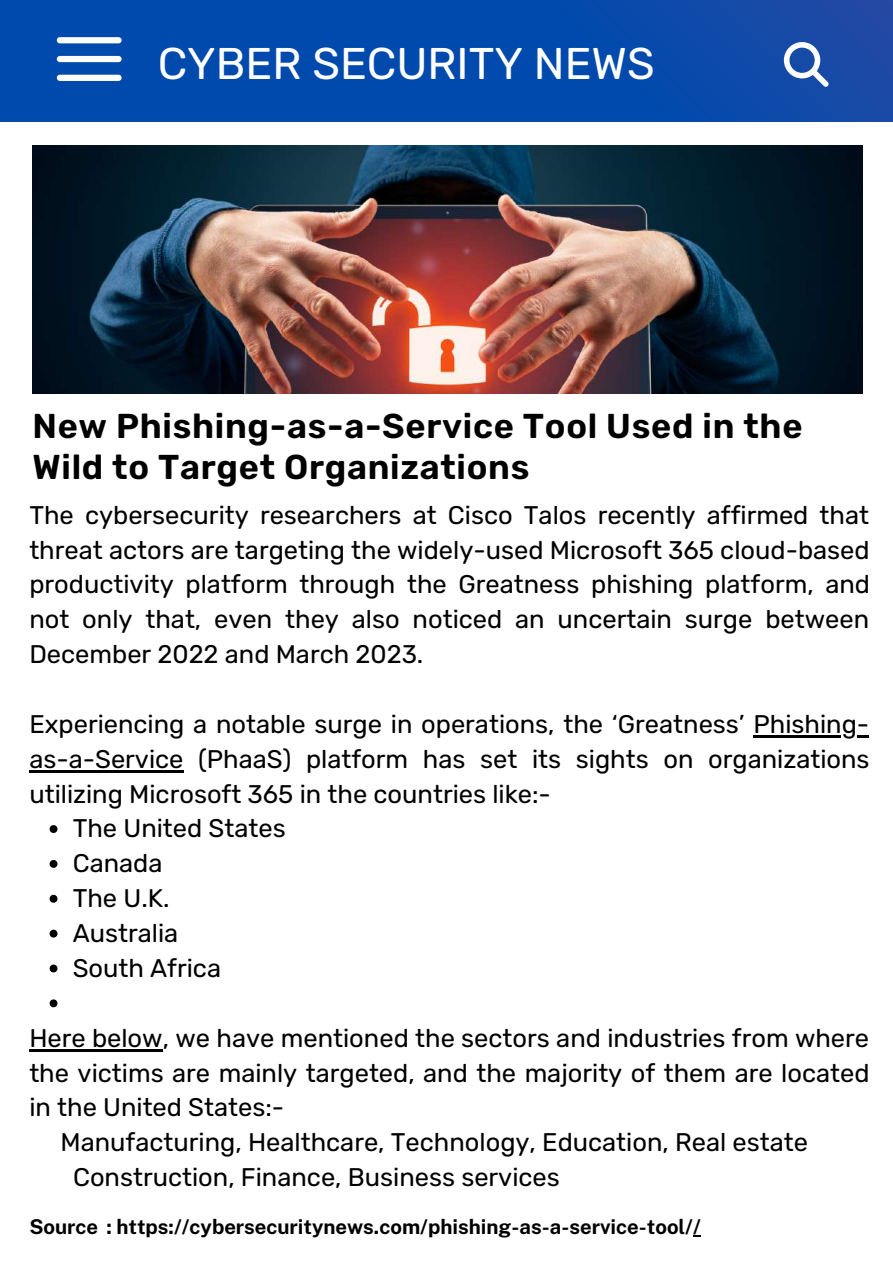
<style>
.page{position:relative;width:893px;height:1264px;background:#fff}
.page>*{position:absolute;margin:0;border:0;box-sizing:border-box;transform-origin:0 0}
.t1{font:44.4px "Rubik";color:#fff}
.t2{font:600 34.5px/40.5px "Rubik";letter-spacing:.02em;color:#000}
.t3{font:25.5px/34.8px "Rubik";color:#000;text-align:justify}
.t4{font:700 20.4px "Public Sans";color:#000}
</style>
<div class="page">
<img style="left:32px;top:146px;width:830px;height:247px">
<div style="left:0;top:0;width:892px;height:121px;background:linear-gradient(to right,#004baf,#114aa8)"></div>
<div style="left:57px;top:37px;width:65px;height:6px;background:#fff;border-radius:3px"></div>
<div style="left:57px;top:56px;width:65px;height:6px;background:#fff;border-radius:3px"></div>
<div style="left:57px;top:75px;width:65px;height:6px;background:#fff;border-radius:3px"></div>
<svg style="left:783px;top:42px;width:45px;height:45px"></svg>
<svg style="left:50px;top:825px;width:7px;height:8px"></svg>
<svg style="left:50px;top:860px;width:7px;height:7px"></svg>
<svg style="left:50px;top:894px;width:7px;height:8px"></svg>
<svg style="left:50px;top:929px;width:7px;height:8px"></svg>
<svg style="left:50px;top:964px;width:7px;height:8px"></svg>
<svg style="left:50px;top:999px;width:7px;height:8px"></svg>
<hr style="left:753px;top:735px;width:116px;height:2px;background:#000">
<hr style="left:29px;top:770px;width:154px;height:2px;background:#000">
<hr style="left:29px;top:1048px;width:134px;height:3px;background:#000">
<h1 class="t1" style="left:158px;top:37px;width:498px">CYBER SECURITY NEWS</h1>
<h2 class="t2" style="left:32px;top:406px;width:771px">New Phishing-as-a-Service Tool Used in the<br>Wild to Target Organizations</h2>
<p class="t3" style="left:29px;top:497px;width:842px">The cybersecurity researchers at Cisco Talos recently affirmed that threat actors are targeting the widely-used Microsoft 365 cloud-based productivity platform through the Greatness phishing platform, and not only that, even they also noticed an uncertain surge between December 2022 and March 2023.</p>
<p class="t3" style="left:29px;top:706px;width:841px">Experiencing a notable surge in operations, the ‘Greatness’ Phishing&shy;as-a-Service (PhaaS) platform has set its sights on organizations utilizing Microsoft 365 in the countries like:-</p>
<p class="t3" style="left:73px;top:811px;width:214px;text-align:left">The United States<br>Canada<br>The U.K.<br>Australia<br>South Africa</p>
<p class="t3" style="left:29px;top:1020px;width:841px">Here below, we have mentioned the sectors and industries from where</p>
<p class="t3" style="left:29px;top:1055px;width:841px">the victims are mainly targeted, and the majority of them are located</p>
<p class="t3" style="left:29px;top:1090px;width:256px">in the United States:-</p>
<p class="t3" style="left:61px;top:1125px;width:749px">Manufacturing, Healthcare, Technology, Education, Real estate</p>
<p class="t3" style="left:73px;top:1159px;width:488px">Construction, Finance, Business services</p>
<p class="t4" style="left:29px;top:1214px;width:673px">Source : https://cybersecuritynews.com/phishing-as-a-service-tool//</p>
</div>
